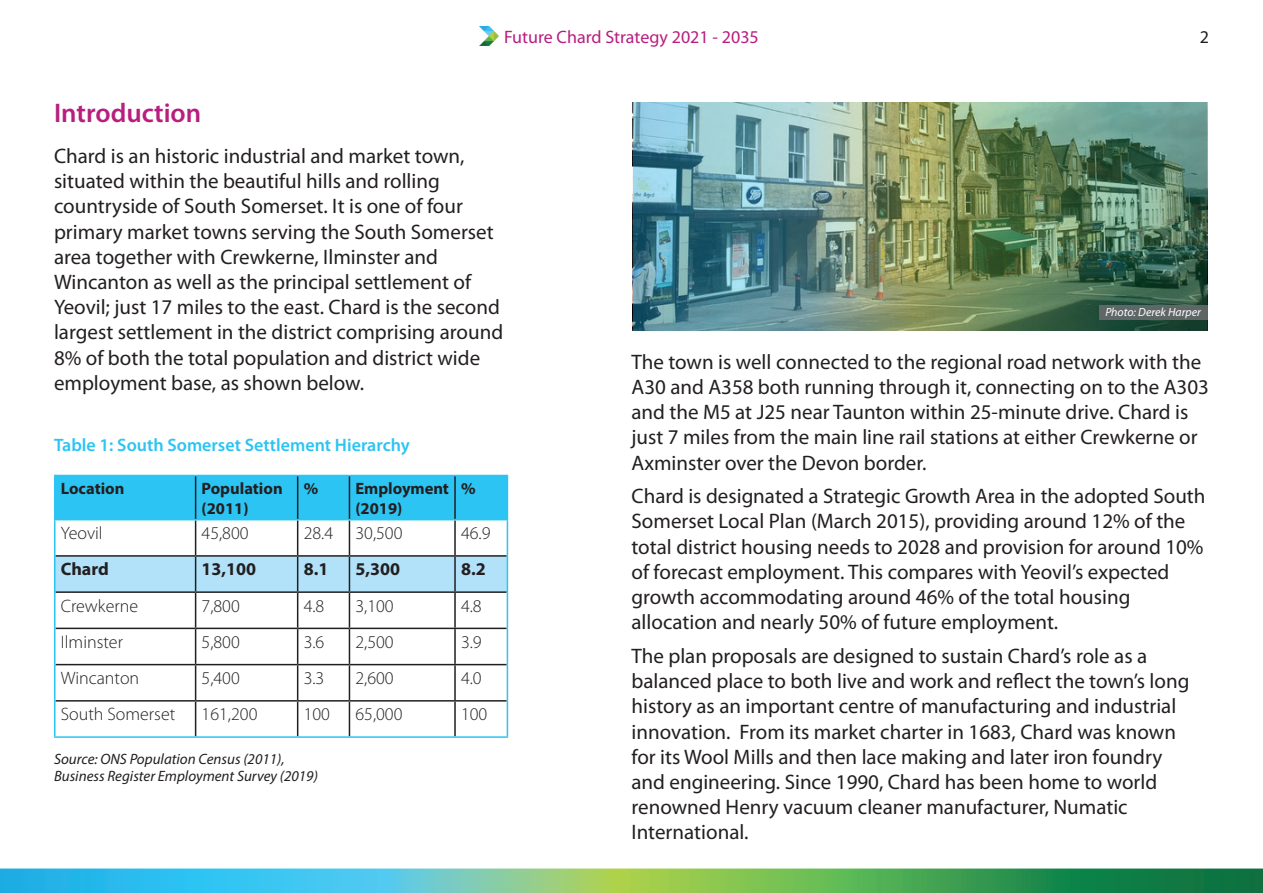
<style>
.page{position:relative;width:1263px;height:893px;background:#fff}
.page>*{position:absolute;margin:0;border:0;box-sizing:border-box;transform-origin:0 0}
.t1{font:600 27px "Myriad Pro";color:#b81e7f}
.t2{font:21px/25.2px "Myriad Pro";color:#231f20}
.t3{font:300 18px "Myriad Pro";color:#231f20}
.t4{font:600 18px "Myriad Pro";color:#2bc4f3}
.t5{font:18px "Myriad Pro";color:#b81e7f}
.t6{font:700 18px "Myriad Pro";color:#231f20}
.t7{font:18px "Myriad Pro";color:#231f20}
.t8{font:700 16.5px/19.8px "Myriad Pro";color:#231f20}
.t9{font:italic 15px "Myriad Pro";color:#231f20}
.t10{font:italic 11.85px "Myriad Pro";color:#fff}
</style>
<div class="page">
<img style="left:480px;top:27px;width:19px;height:18px">
<div style="left:56px;top:476px;width:451px;height:43px;background:#2bc4f3"></div>
<svg style="left:0;top:556px;width:1263px;height:337px"></svg>
<hr style="left:195px;top:476px;width:1px;height:43px;background:#231f20">
<hr style="left:297px;top:476px;width:1px;height:43px;background:#231f20">
<hr style="left:349px;top:476px;width:1px;height:43px;background:#231f20">
<hr style="left:454px;top:476px;width:2px;height:43px;background:#231f20">
<hr style="left:195px;top:520px;width:1px;height:35px;background:#231f20">
<hr style="left:297px;top:520px;width:1px;height:35px;background:#231f20">
<hr style="left:349px;top:520px;width:1px;height:35px;background:#231f20">
<hr style="left:454px;top:520px;width:2px;height:35px;background:#231f20">
<hr style="left:56px;top:555px;width:140px;height:2px;background:#231f20">
<hr style="left:196px;top:555px;width:102px;height:2px;background:#231f20">
<hr style="left:195px;top:557px;width:1px;height:34px;background:#231f20">
<hr style="left:298px;top:555px;width:51px;height:2px;background:#231f20">
<hr style="left:297px;top:557px;width:1px;height:34px;background:#231f20">
<hr style="left:349px;top:555px;width:106px;height:2px;background:#231f20">
<hr style="left:349px;top:557px;width:1px;height:34px;background:#231f20">
<hr style="left:455px;top:555px;width:52px;height:2px;background:#231f20">
<hr style="left:454px;top:557px;width:2px;height:34px;background:#231f20">
<hr style="left:56px;top:591px;width:140px;height:2px;background:#231f20">
<hr style="left:196px;top:591px;width:102px;height:2px;background:#231f20">
<hr style="left:195px;top:593px;width:1px;height:35px;background:#231f20">
<hr style="left:298px;top:591px;width:51px;height:2px;background:#231f20">
<hr style="left:297px;top:593px;width:1px;height:35px;background:#231f20">
<hr style="left:349px;top:591px;width:106px;height:2px;background:#231f20">
<hr style="left:349px;top:593px;width:1px;height:35px;background:#231f20">
<hr style="left:455px;top:591px;width:52px;height:2px;background:#231f20">
<hr style="left:454px;top:593px;width:2px;height:35px;background:#231f20">
<hr style="left:56px;top:628px;width:140px;height:1px;background:#231f20">
<hr style="left:196px;top:628px;width:102px;height:1px;background:#231f20">
<hr style="left:195px;top:629px;width:1px;height:35px;background:#231f20">
<hr style="left:298px;top:628px;width:51px;height:1px;background:#231f20">
<hr style="left:297px;top:629px;width:1px;height:35px;background:#231f20">
<hr style="left:349px;top:628px;width:106px;height:1px;background:#231f20">
<hr style="left:349px;top:629px;width:1px;height:35px;background:#231f20">
<hr style="left:455px;top:628px;width:52px;height:1px;background:#231f20">
<hr style="left:454px;top:629px;width:2px;height:35px;background:#231f20">
<hr style="left:56px;top:664px;width:140px;height:1px;background:#231f20">
<hr style="left:196px;top:664px;width:102px;height:1px;background:#231f20">
<hr style="left:195px;top:665px;width:1px;height:35px;background:#231f20">
<hr style="left:298px;top:664px;width:51px;height:1px;background:#231f20">
<hr style="left:297px;top:665px;width:1px;height:35px;background:#231f20">
<hr style="left:349px;top:664px;width:106px;height:1px;background:#231f20">
<hr style="left:349px;top:665px;width:1px;height:35px;background:#231f20">
<hr style="left:455px;top:664px;width:52px;height:1px;background:#231f20">
<hr style="left:454px;top:665px;width:2px;height:35px;background:#231f20">
<hr style="left:56px;top:700px;width:140px;height:2px;background:#231f20">
<hr style="left:196px;top:700px;width:102px;height:2px;background:#231f20">
<hr style="left:195px;top:702px;width:1px;height:34px;background:#231f20">
<hr style="left:298px;top:700px;width:51px;height:2px;background:#231f20">
<hr style="left:297px;top:702px;width:1px;height:34px;background:#231f20">
<hr style="left:349px;top:700px;width:106px;height:2px;background:#231f20">
<hr style="left:349px;top:702px;width:1px;height:34px;background:#231f20">
<hr style="left:455px;top:700px;width:52px;height:2px;background:#231f20">
<hr style="left:454px;top:702px;width:2px;height:34px;background:#231f20">
<hr style="left:54px;top:475px;width:142px;height:1px;background:#2bc4f3">
<hr style="left:54px;top:476px;width:2px;height:43px;background:#2bc4f3">
<hr style="left:196px;top:475px;width:102px;height:1px;background:#2bc4f3">
<hr style="left:298px;top:475px;width:51px;height:1px;background:#2bc4f3">
<hr style="left:349px;top:475px;width:106px;height:1px;background:#2bc4f3">
<hr style="left:455px;top:475px;width:53px;height:1px;background:#2bc4f3">
<hr style="left:507px;top:476px;width:1px;height:43px;background:#2bc4f3">
<hr style="left:54px;top:519px;width:142px;height:1px;background:#2bc4f3">
<hr style="left:196px;top:519px;width:102px;height:1px;background:#2bc4f3">
<hr style="left:298px;top:519px;width:51px;height:1px;background:#2bc4f3">
<hr style="left:349px;top:519px;width:106px;height:1px;background:#2bc4f3">
<hr style="left:455px;top:519px;width:53px;height:1px;background:#2bc4f3">
<hr style="left:54px;top:520px;width:2px;height:36px;background:#2bc4f3">
<hr style="left:507px;top:520px;width:1px;height:36px;background:#2bc4f3">
<hr style="left:54px;top:556px;width:2px;height:36px;background:#2bc4f3">
<hr style="left:507px;top:556px;width:1px;height:36px;background:#2bc4f3">
<hr style="left:54px;top:592px;width:2px;height:36px;background:#2bc4f3">
<hr style="left:507px;top:592px;width:1px;height:36px;background:#2bc4f3">
<hr style="left:54px;top:628px;width:2px;height:37px;background:#2bc4f3">
<hr style="left:507px;top:628px;width:1px;height:37px;background:#2bc4f3">
<hr style="left:54px;top:665px;width:2px;height:36px;background:#2bc4f3">
<hr style="left:507px;top:665px;width:1px;height:36px;background:#2bc4f3">
<hr style="left:54px;top:701px;width:2px;height:35px;background:#2bc4f3">
<hr style="left:507px;top:701px;width:1px;height:35px;background:#2bc4f3">
<hr style="left:54px;top:736px;width:142px;height:2px;background:#2bc4f3">
<hr style="left:196px;top:736px;width:102px;height:2px;background:#2bc4f3">
<hr style="left:298px;top:736px;width:51px;height:2px;background:#2bc4f3">
<hr style="left:349px;top:736px;width:106px;height:2px;background:#2bc4f3">
<hr style="left:455px;top:736px;width:53px;height:2px;background:#2bc4f3">
<img style="left:636px;top:105px;width:568px;height:223px">
<div style="left:1099px;top:305px;width:109px;height:15px;background:#5f6666"></div>
<p class="t5" style="left:504px;top:25px;width:256px">Future Chard Strategy 2021 - 2035</p>
<p class="t7" style="left:1200px;top:25px;width:11px">2</p>
<p class="t1" style="left:54px;top:95px;width:149px">Introduction</p>
<p class="t2" style="left:54px;top:143px;width:451px">Chard is an historic industrial and market town, situated within the beautiful hills and rolling countryside of South Somerset. It is one of four primary market towns serving the South Somerset area together with Crewkerne, Ilminster and Wincanton as well as the principal settlement of Yeovil; just 17 miles to the east. Chard is the second largest settlement in the district comprising around 8% of both the total population and district wide employment base, as shown below.</p>
<p class="t4" style="left:54px;top:434px;width:357px">Table 1: South Somerset Settlement Hierarchy</p>
<p class="t8" style="left:61px;top:478px;width:65px">Location</p>
<p class="t8" style="left:202px;top:478px;width:83px">Population (2011)</p>
<p class="t8" style="left:304px;top:478px;width:16px">%</p>
<p class="t8" style="left:355px;top:478px;width:95px">Employment (2019)</p>
<p class="t8" style="left:461px;top:478px;width:16px">%</p>
<p class="t3" style="left:61px;top:522px;width:43px">Yeovil</p>
<p class="t3" style="left:202px;top:522px;width:49px">45,800</p>
<p class="t3" style="left:304px;top:522px;width:31px">28.4</p>
<p class="t3" style="left:355px;top:522px;width:49px">30,500</p>
<p class="t3" style="left:461px;top:522px;width:31px">46.9</p>
<p class="t6" style="left:61px;top:558px;width:50px">Chard</p>
<p class="t6" style="left:202px;top:558px;width:56px">13,100</p>
<p class="t6" style="left:304px;top:558px;width:26px">8.1</p>
<p class="t6" style="left:355px;top:558px;width:46px">5,300</p>
<p class="t6" style="left:461px;top:558px;width:26px">8.2</p>
<p class="t3" style="left:61px;top:595px;width:79px">Crewkerne</p>
<p class="t3" style="left:202px;top:595px;width:40px">7,800</p>
<p class="t3" style="left:304px;top:595px;width:22px">4.8</p>
<p class="t3" style="left:355px;top:595px;width:40px">3,100</p>
<p class="t3" style="left:461px;top:595px;width:22px">4.8</p>
<p class="t3" style="left:61px;top:631px;width:64px">Ilminster</p>
<p class="t3" style="left:202px;top:631px;width:40px">5,800</p>
<p class="t3" style="left:304px;top:631px;width:22px">3.6</p>
<p class="t3" style="left:355px;top:631px;width:40px">2,500</p>
<p class="t3" style="left:461px;top:631px;width:22px">3.9</p>
<p class="t3" style="left:61px;top:667px;width:80px">Wincanton</p>
<p class="t3" style="left:202px;top:667px;width:40px">5,400</p>
<p class="t3" style="left:304px;top:667px;width:22px">3.3</p>
<p class="t3" style="left:355px;top:667px;width:40px">2,600</p>
<p class="t3" style="left:461px;top:667px;width:22px">4.0</p>
<p class="t3" style="left:61px;top:703px;width:116px">South Somerset</p>
<p class="t3" style="left:202px;top:703px;width:57px">161,200</p>
<p class="t3" style="left:304px;top:703px;width:28px">100</p>
<p class="t3" style="left:355px;top:703px;width:49px">65,000</p>
<p class="t3" style="left:461px;top:703px;width:28px">100</p>
<p class="t9" style="left:54px;top:750px;width:232px">Source: ONS Population Census (2011),</p>
<p class="t9" style="left:54px;top:766px;width:265px">Business Register Employment Survey (2019)</p>
<p class="t10" style="left:1105px;top:304px;width:97px">Photo: Derek Harper</p>
<p class="t2" style="left:631px;top:349px;width:579px">The town is well connected to the regional road network with the A30 and A358 both running through it, connecting on to the A303 and the M5 at J25 near Taunton within 25-minute drive. Chard is just 7 miles from the main line rail stations at either Crewkerne or Axminster over the Devon border.</p>
<p class="t2" style="left:631px;top:483px;width:576px">Chard is designated a Strategic Growth Area in the adopted South Somerset Local Plan (March 2015), providing around 12% of the total district housing needs to 2028 and provision for around 10% of forecast employment. This compares with Yeovil’s expected growth accommodating around 46% of the total housing allocation and nearly 50% of future employment.</p>
<p class="t2" style="left:631px;top:643px;width:559px">The plan proposals are designed to sustain Chard’s role as a balanced place to both live and work and reflect the town’s long history as an important centre of manufacturing and industrial innovation. From its market charter in 1683, Chard was known for its Wool Mills and then lace making and later iron foundry and engineering. Since 1990, Chard has been home to world renowned Henry vacuum cleaner manufacturer, Numatic International.</p>
</div>
